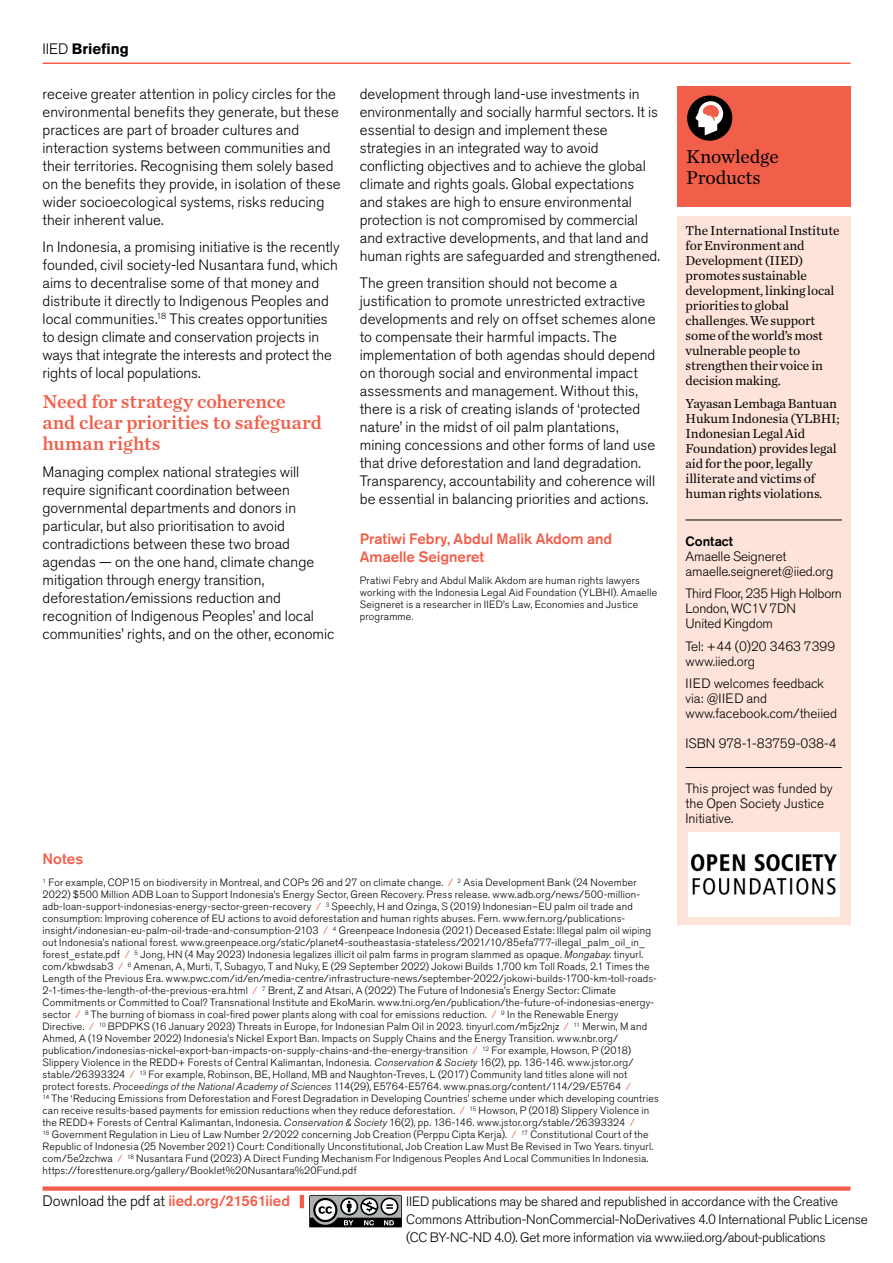
<style>
.page{position:relative;width:893px;height:1263px;background:#fff}
.page>*{position:absolute;margin:0;border:0;box-sizing:border-box;transform-origin:0 0}
.IIED_briefing_Subheading_Level_1{font:19.5px/21px "Chronicle Text G1 Semi";letter-spacing:-.005em;color:#f15f4b}
.t1{font:19.5px/20.7px "Chronicle Text G1";letter-spacing:-.01em;color:#000}
.IIED_briefing_Body_copy{font:300 15px/18px "Akzidenz Grotesk BE";color:#000}
.IIED_briefing_Author_name{font:500 15px/18px "Akzidenz Grotesk BE";letter-spacing:-.005em;color:#f15f4b}
.IIED_briefing_footer{font:500 15px "Akzidenz Grotesk BE";letter-spacing:-.005em;color:#f15f4b}
.IIED_briefing_header{font:700 15px "Akzidenz Grotesk BE";letter-spacing:-.005em;color:#000}
.IIED_briefing_Notes_title{font:500 15px "Akzidenz Grotesk BE";letter-spacing:.01em;color:#f15f4b}
.IIED_briefing_About_IIED_text{font:13.5px/15px "Chronicle Text G1";letter-spacing:-.01em;color:#000}
.IIED_briefing_Contact_details{font:300 13.5px/15px "Akzidenz Grotesk BE";letter-spacing:-.005em;color:#000}
.IIED_briefing_footer-2{font:300 13.5px/18px "Akzidenz Grotesk BE";letter-spacing:-.01em;color:#000}
.IIED_DP_Cover_body_copy{font:300 13.5px "Akzidenz Grotesk BE";letter-spacing:-.005em;color:#000}
.IIED_briefing_Notes{font:300 10.5px/12px "Akzidenz Grotesk BE";letter-spacing:.02em;color:#000}
.IIED_briefing_Author_blurb{font:300 10.5px/12px "Akzidenz Grotesk BE";letter-spacing:.02em;color:#000}
.s1{font-weight:300}
.s2{font-weight:500}
.s3{color:#f15f4b}
.s4{font-style:italic}
.s5{font-weight:300;color:#000}
</style>
<div class="page">
<div style="left:677px;top:86px;width:173px;height:121px;background:#f15f4b"></div>
<div style="left:687px;top:95px;width:45px;height:46px;background:#000;border-radius:50%"></div>
<svg style="left:695px;top:101px;width:28px;height:34px"></svg>
<div style="left:677px;top:216px;width:173px;height:709px;background:#fde3d9"></div>
<hr style="left:686px;top:520px;width:156px;height:1px;background:#000">
<hr style="left:686px;top:767px;width:156px;height:1px;background:#000">
<hr style="left:43px;top:63px;width:807px;height:1px;background:#f15f4b">
<div style="left:43px;top:1186px;width:807px;height:5px;background:#f15f4b"></div>
<hr style="left:300px;top:1195px;width:4px;height:13px;background:#f15f4b">
<svg style="left:309px;top:1195px;width:93px;height:32px"></svg>
<img style="left:688px;top:832px;width:151px;height:84px">
<p class="IIED_briefing_header" style="left:43px;top:40px;width:88px"><span class="s1">IIED</span> Briefing</p>
<p class="IIED_briefing_Body_copy" style="left:43px;top:85px;width:300px">receive greater attention in policy circles for the environmental benefits they generate, but these practices are part of broader cultures and interaction systems between communities and their territories. Recognising them solely based on the benefits they provide, in isolation of these wider socioecological systems, risks reducing their inherent value.</p>
<p class="IIED_briefing_Body_copy" style="left:43px;top:238px;width:299px">In Indonesia, a promising initiative is the recently founded, civil society-led Nusantara fund, which aims to decentralise some of that money and distribute it directly to Indigenous Peoples and local communities.<sup>18</sup> This creates opportunities to design climate and conservation projects in ways that integrate the interests and protect the rights of local populations.</p>
<h3 class="IIED_briefing_Subheading_Level_1" style="left:43px;top:390px;width:281px">Need for strategy coherence and clear priorities to safeguard human rights</h3>
<p class="IIED_briefing_Body_copy" style="left:43px;top:463px;width:293px">Managing complex national strategies will require significant coordination between governmental departments and donors in particular, but also prioritisation to avoid contradictions between these two broad agendas — on the one hand, climate change mitigation through energy transition, deforestation/emissions reduction and recognition of Indigenous Peoples’ and local communities’ rights, and on the other, economic</p>
<p class="IIED_briefing_Body_copy" style="left:360px;top:85px;width:302px">development through land-use investments in environmentally and socially harmful sectors. It is essential to design and implement these strategies in an integrated way to avoid conflicting objectives and to achieve the global climate and rights goals. Global expectations and stakes are high to ensure environmental protection is not compromised by commercial and extractive developments, and that land and human rights are safeguarded and strengthened.</p>
<p class="IIED_briefing_Body_copy" style="left:360px;top:274px;width:297px">The green transition should not become a justification to promote unrestricted extractive developments and rely on offset schemes alone to compensate their harmful impacts. The implementation of both agendas should depend on thorough social and environmental impact assessments and management. Without this, there is a risk of creating islands of ‘protected nature’ in the midst of oil palm plantations, mining concessions and other forms of land use that drive deforestation and land degradation.<br>Transparency, accountability and coherence will be essential in balancing priorities and actions.</p>
<p class="IIED_briefing_Author_name" style="left:360px;top:529px;width:254px">Pratiwi Febry, Abdul Malik Akdom and<br>Amaelle Seigneret</p>
<p class="IIED_briefing_Author_blurb" style="left:360px;top:574px;width:299px">Pratiwi Febry and Abdul Malik Akdom are human rights lawyers working with the Indonesia Legal Aid Foundation (YLBHI). Amaelle Seigneret is a researcher in IIED’s Law, Economies and Justice programme.</p>
<p class="t1" style="left:686px;top:145px;width:94px">Knowledge<br>Products</p>
<p class="IIED_briefing_About_IIED_text" style="left:686px;top:223px;width:155px">The International Institute for Environment and<br>Development (IIED) promotes sustainable development, linking local priorities to global challenges. We support some of the world’s most vulnerable people to strengthen their voice in decision making.</p>
<p class="IIED_briefing_About_IIED_text" style="left:686px;top:395px;width:156px">Yayasan Lembaga Bantuan<br>Hukum Indonesia (YLBHI;<br>Indonesian Legal Aid<br>Foundation) provides legal aid for the poor, legally illiterate and victims of human rights violations.</p>
<p class="IIED_briefing_Contact_details" style="left:686px;top:534px;width:149px"><span class="s2">Contact<br></span>Amaelle Seigneret amaelle.seigneret@iied.org</p>
<p class="IIED_briefing_Contact_details" style="left:686px;top:586px;width:158px">Third Floor, 235 High Holborn<br>London, WC1V 7DN<br>United Kingdom</p>
<p class="IIED_briefing_Contact_details" style="left:686px;top:639px;width:151px">Tel: +44 (0)20 3463 7399 www.iied.org</p>
<p class="IIED_briefing_Contact_details" style="left:686px;top:676px;width:153px">IIED welcomes feedback via: @IIED and www.facebook.com/theiied</p>
<p class="IIED_DP_Cover_body_copy" style="left:686px;top:736px;width:153px">ISBN 978-1-83759-038-4</p>
<p class="IIED_briefing_Contact_details" style="left:686px;top:781px;width:148px">This project was funded by the Open Society Justice<br>Initiative.</p>
<p class="IIED_briefing_Notes_title" style="left:43px;top:850px;width:42px">Notes</p>
<p class="IIED_briefing_Notes" style="left:43px;top:877px;width:618px"><sup>1</sup> For example, COP15 on biodiversity in Montreal, and COPs 26 and 27 on climate change. <span class="s3">/</span> <sup>2</sup> Asia Development Bank (24 November 2022) $500 Million ADB Loan to Support Indonesia’s Energy Sector, Green Recovery. Press release. www.adb.org/news/500-million&shy;adb-loan-support-indonesias-energy-sector-green-recovery <span class="s3">/</span> <sup>3</sup> Speechly, H and Ozinga, S (2019) Indonesian–EU palm oil trade and consumption: Improving coherence of EU actions to avoid deforestation and human rights abuses. Fern. www.fern.org/publications&shy;insight/indonesian-eu-palm-oil-trade-and-consumption-2103 <span class="s3">/</span> <sup>4</sup> Greenpeace Indonesia (2021) Deceased Estate: Illegal palm oil wiping out Indonesia’s national forest. www.greenpeace.org/static/planet4-southeastasia-stateless/2021/10/85efa777-illegal_palm_oil_in_ forest_estate.pdf <span class="s3">/</span> <sup>5</sup> Jong, HN (4 May 2023) Indonesia legalizes illicit oil palm farms in program slammed as opaque. <span class="s4">Mongabay</span>. tinyurl. com/kbwdsab3 <span class="s3">/</span> <sup>6</sup> Amenan, A, Murti, T, Subagyo, T and Nuky, E (29 September 2022) Jokowi Builds 1,700 km Toll Roads, 2.1 Times the Length of the Previous Era. www.pwc.com/id/en/media-centre/infrastructure-news/september-2022/jokowi-builds-1700-km-toll-roads-2-1-times-the-length-of-the-previous-era.html <span class="s3">/</span> <sup>7</sup> Brent, Z and Atsari, A (2022) The Future of Indonesia’s Energy Sector: Climate Commitments or Committed to Coal? Transnational Institute and EkoMarin. www.tni.org/en/publication/the-future-of-indonesias-energy&shy;sector <span class="s3">/</span> <sup>8</sup> The burning of biomass in coal-fired power plants along with coal for emissions reduction. <span class="s3">/</span> <sup>9</sup> In the Renewable Energy Directive. <span class="s3">/</span> <sup>10</sup> BPDPKS (16 January 2023) Threats in Europe, for Indonesian Palm Oil in 2023. tinyurl.com/m5jz2njz <span class="s3">/</span> <sup>11</sup> Merwin, M and Ahmed, A (19 November 2022) Indonesia’s Nickel Export Ban. Impacts on Supply Chains and the Energy Transition. www.nbr.org/ publication/indonesias-nickel-export-ban-impacts-on-supply-chains-and-the-energy-transition <span class="s3">/</span> <sup>12</sup> For example, Howson, P (2018)<br>Slippery Violence in the REDD+ Forests of Central Kalimantan, Indonesia. <span class="s4">Conservation &amp; Society</span> 16(2), pp. 136-146. www.jstor.org/ stable/26393324 <span class="s3">/</span> <sup>13</sup> For example, Robinson, BE, Holland, MB and Naughton-Treves, L (2017) Community land titles alone will not protect forests. <span class="s4">Proceedings of the National Academy of Sciences</span> 114(29), E5764-E5764. www.pnas.org/content/114/29/E5764 <span class="s3">/<br></span><sup>14</sup> The ‘Reducing Emissions from Deforestation and Forest Degradation in Developing Countries’ scheme under which developing countries can receive results-based payments for emission reductions when they reduce deforestation. <span class="s3">/</span> <sup>15</sup> Howson, P (2018) Slippery Violence in the REDD+ Forests of Central Kalimantan, Indonesia. <span class="s4">Conservation &amp; Society</span> 16(2), pp. 136-146. www.jstor.org/stable/26393324 <span class="s3">/<br></span><sup>16</sup> Government Regulation in Lieu of Law Number 2/2022 concerning Job Creation (Perppu Cipta Kerja). <span class="s3">/</span> <sup>17</sup> Constitutional Court of the Republic of Indonesia (25 November 2021) Court: Conditionally Unconstitutional, Job Creation Law Must Be Revised in Two Years. tinyurl. com/5e2zchwa <span class="s3">/</span> <sup>18</sup> Nusantara Fund (2023) A Direct Funding Mechanism For Indigenous Peoples And Local Communities In Indonesia. https://foresttenure.org/gallery/Booklet%20Nusantara%20Fund.pdf</p>
<p class="IIED_briefing_footer" style="left:43px;top:1192px;width:249px"><span class="s5">Download the pdf at</span> iied.org/21561iied</p>
<p class="IIED_briefing_footer-2" style="left:406px;top:1193px;width:463px">IIED publications may be shared and republished in accordance with the Creative<br>Commons Attribution-NonCommercial-NoDerivatives 4.0 International Public License (CC BY-NC-ND 4.0). Get more information via www.iied.org/about-publications</p>
</div>
